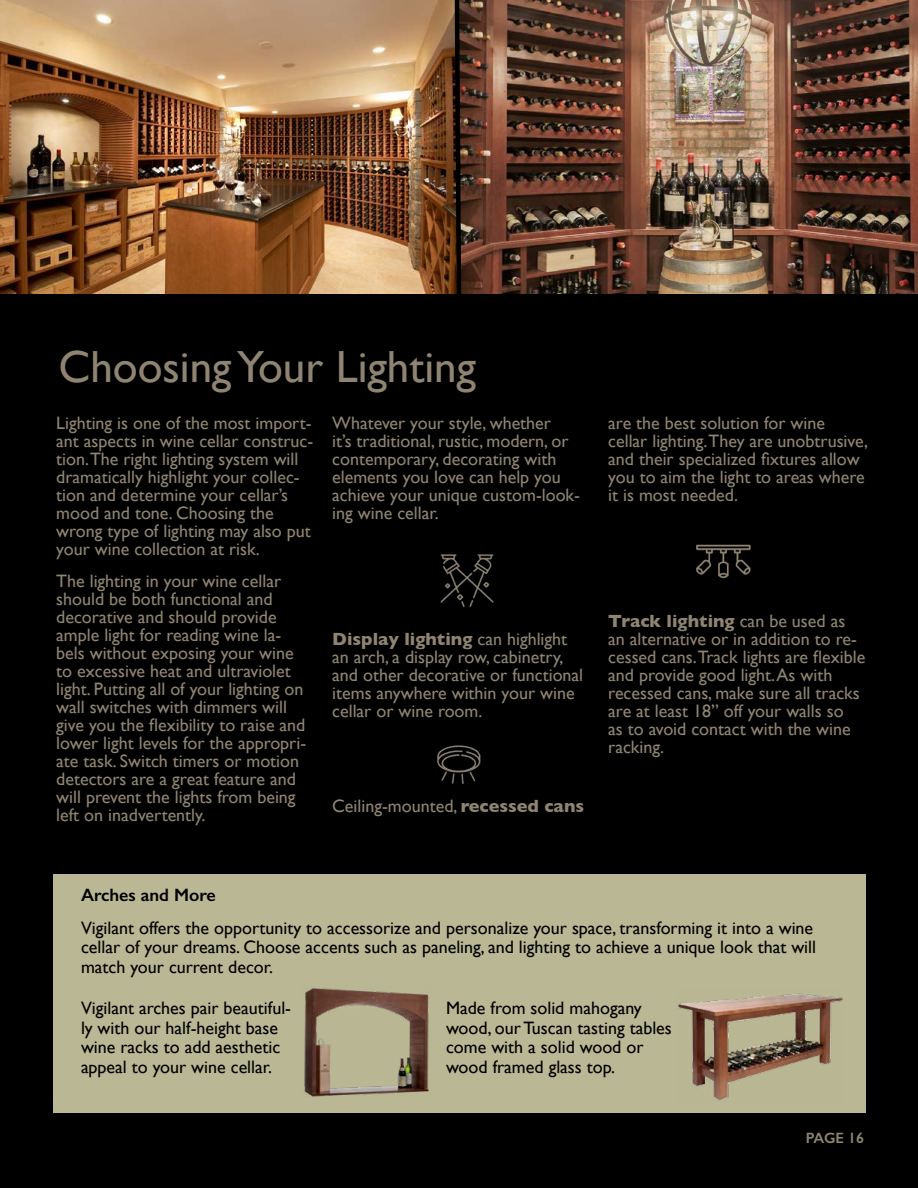
<style>
.page{position:relative;width:918px;height:1188px;background:#fff}
.page>*{position:absolute;margin:0;border:0;box-sizing:border-box;transform-origin:0 0}
.t1{font:45px "Gill Sans";color:#8f8472}
.t2{font:18px/18px "Gill Sans";color:#8f8472}
.t3{font:18px/19.5px "Gill Sans";color:#000}
.t4{font:600 18px "Gill Sans";color:#000}
.t5{font:600 15px "Gill Sans";letter-spacing:-.015em;color:#8f8472}
.s1{font-weight:700}
</style>
<div class="page">
<div style="left:0;top:294px;width:918px;height:894px;background:#000"></div>
<div style="left:54px;top:874px;width:812px;height:238px;background:#bab795"></div>
<img style="left:0;top:0;width:918px;height:294px">
<svg style="left:452px;top:0;width:12px;height:294px;background:#331e12"></svg>
<img style="left:440px;top:554px;width:54px;height:53px">
<img style="left:696px;top:544px;width:55px;height:35px">
<img style="left:437px;top:745px;width:44px;height:39px">
<img style="left:678px;top:993px;width:165px;height:108px">
<img style="left:304px;top:988px;width:125px;height:108px">
<h1 class="t1" style="left:59px;top:340px;width:419px">Choosing Your Lighting</h1>
<p class="t2" style="left:56px;top:414px;width:258px">Lighting is one of the most import&shy;ant aspects in wine cellar construc&shy;tion.The right lighting system will dramatically highlight your collec&shy;tion and determine your cellar’s mood and tone. Choosing the wrong type of lighting may also put your wine collection at risk.</p>
<p class="t2" style="left:56px;top:572px;width:251px">The lighting in your wine cellar should be both functional and decorative and should provide ample light for reading wine la&shy;bels without exposing your wine to excessive heat and ultraviolet light. Putting all of your lighting on wall switches with dimmers will give you the flexibility to raise and lower light levels for the appropri&shy;ate task. Switch timers or motion detectors are a great feature and will prevent the lights from being left on inadvertently.</p>
<p class="t2" style="left:332px;top:414px;width:249px">Whatever your style, whether<br>it’s traditional, rustic, modern, or contemporary, decorating with elements you love can help you achieve your unique custom-look&shy;ing wine cellar.</p>
<p class="t2" style="left:332px;top:630px;width:252px"><span class="s1">Display lighting</span> can highlight an arch, a display row, cabinetry, and other decorative or functional items anywhere within your wine cellar or wine room.</p>
<p class="t2" style="left:332px;top:797px;width:254px">Ceiling-mounted, <span class="s1">recessed cans</span></p>
<p class="t2" style="left:608px;top:414px;width:261px">are the best solution for wine cellar lighting.They are unobtrusive, and their specialized fixtures allow you to aim the light to areas where it is most needed.</p>
<p class="t2" style="left:608px;top:612px;width:259px"><span class="s1">Track lighting</span> can be used as an alternative or in addition to re&shy;cessed cans.Track lights are flexible and provide good light. As with recessed cans, make sure all tracks are at least 18” off your walls so<br>as to avoid contact with the wine racking.</p>
<p class="t4" style="left:81px;top:884px;width:136px">Arches and More</p>
<p class="t3" style="left:81px;top:918px;width:737px">Vigilant offers the opportunity to accessorize and personalize your space, transforming it into a wine cellar of your dreams. Choose accents such as paneling, and lighting to achieve a unique look that will match your current decor.</p>
<p class="t3" style="left:81px;top:998px;width:212px">Vigilant arches pair beautiful&shy;ly with our half-height base wine racks to add aesthetic appeal to your wine cellar.</p>
<p class="t3" style="left:446px;top:998px;width:227px">Made from solid mahogany wood, our Tuscan tasting tables come with a solid wood or wood framed glass top.</p>
<p class="t5" style="left:806px;top:1129px;width:60px">PAGE 16</p>
</div>
